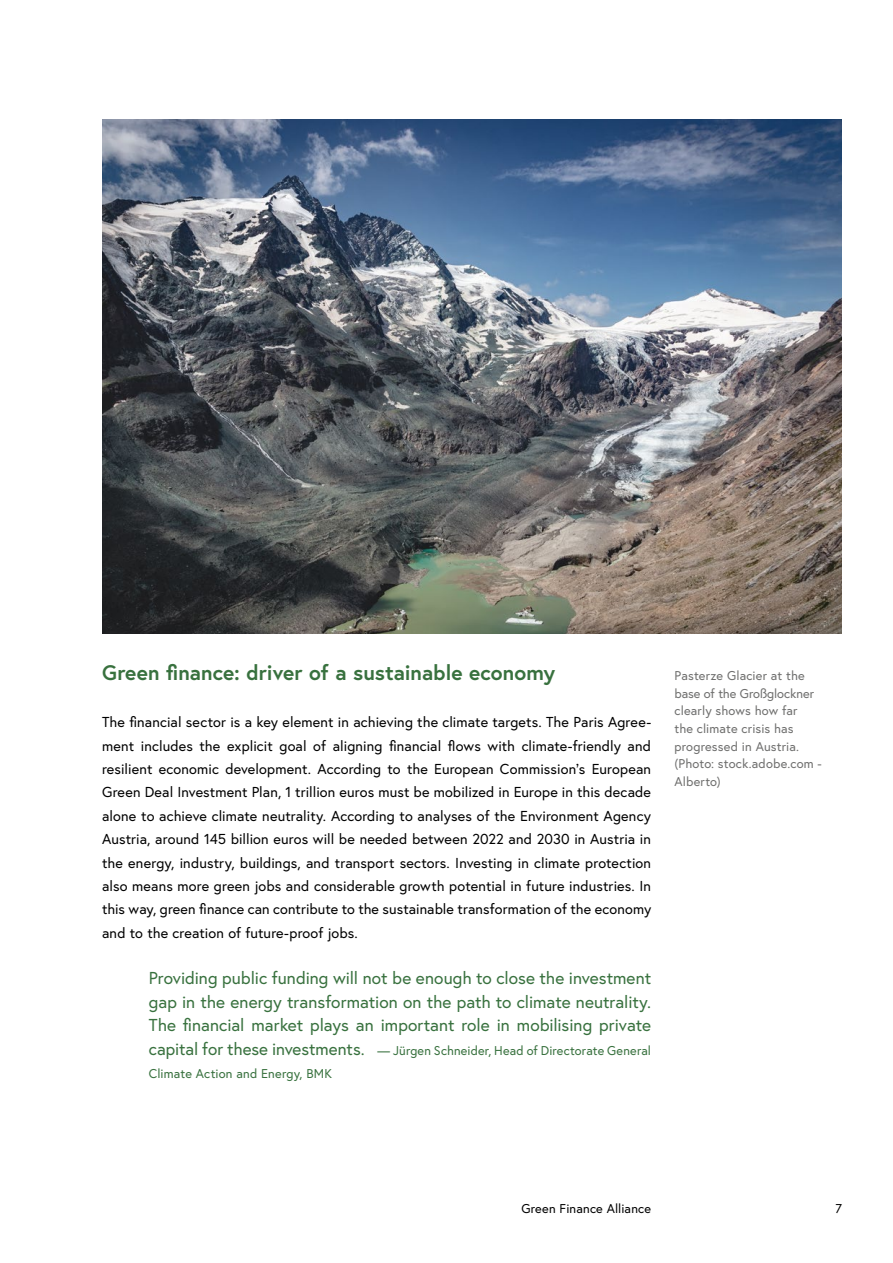
<style>
.page{position:relative;width:893px;height:1263px;background:#fff}
.page>*{position:absolute;margin:0;border:0;box-sizing:border-box;transform-origin:0 0}
.H2_h2_ohne_Nummerierung{font:700 21px "Europa Austria";color:#38713e}
.t1{font:17.25px/23.4px "Europa Austria";color:#38713e;text-align:justify}
.P_p_Abstand_danach{font:14.4px/23.4px "Europa Austria";letter-spacing:.01em;color:#000;text-align:justify}
.t2{font:12.75px/17.5px "Europa Austria";letter-spacing:.01em;color:#6f6f6e}
.t3{font:12.75px/23.4px "Europa Austria";letter-spacing:.015em;color:#38713e}
.t4{font:12.75px "Europa Austria";letter-spacing:.01em;color:#000}
.s1{font-size:17.25px}
</style>
<div class="page">
<img style="left:102px;top:119px;width:740px;height:515px">
<h2 class="H2_h2_ohne_Nummerierung" style="left:102px;top:659px;width:455px">Green finance: driver of a sustainable economy</h2>
<p class="P_p_Abstand_danach" style="left:102px;top:710px;width:551px">The financial sector is a key element in achieving the climate targets. The Paris Agree&shy;ment includes the explicit goal of aligning financial flows with climate-friendly and resilient economic development. According to the European Commission’s European Green Deal Investment Plan, 1 trillion euros must be mobilized in Europe in this decade alone to achieve climate neutrality. According to analyses of the Environment Agency Austria, around 145 billion euros will be needed between 2022 and 2030 in Austria in the energy, industry, buildings, and transport sectors. Investing in climate protection also means more green jobs and considerable growth potential in future industries. In this way, green finance can contribute to the sustainable transformation of the economy and to the creation of future-proof jobs.</p>
<p class="t1" style="left:149px;top:966px;width:504px">Providing public funding will not be enough to close the investment gap in the energy transformation on the path to climate neutrality.<br>The financial market plays an important role in mobilising private</p>
<p class="t3" style="left:149px;top:1038px;width:504px"><span class="s1">capital for these investments.</span> — Jürgen Schneider, Head of Directorate General<br>Climate Action and Energy, BMK</p>
<p class="t2" style="left:674px;top:667px;width:149px">Pasterze Glacier at the base of the Großglockner clearly shows how far<br>the climate crisis has progressed in Austria. (Photo: stock.adobe.com -<br>Alberto)</p>
<p class="t4" style="left:521px;top:1200px;width:131px">Green Finance Alliance</p>
<p class="t4" style="left:835px;top:1200px;width:8px">7</p>
</div>
